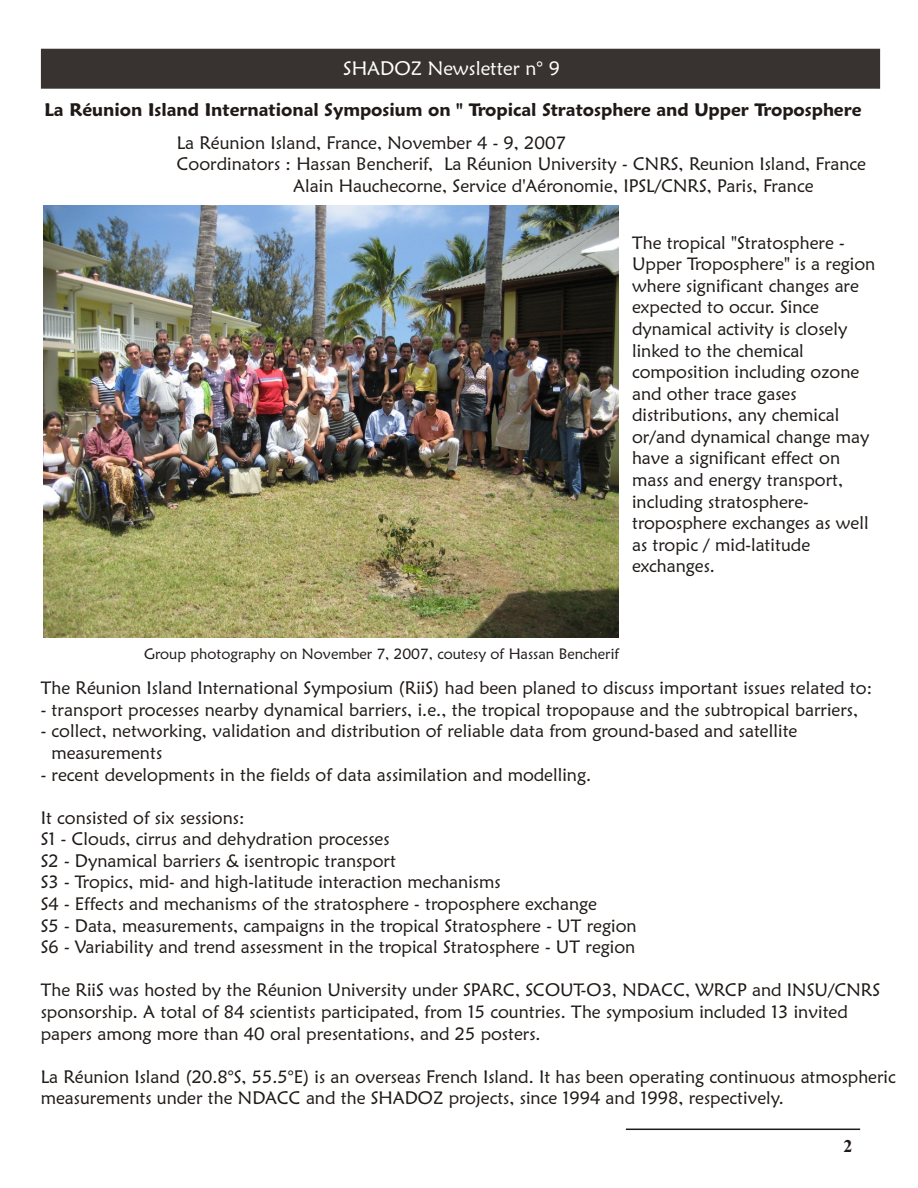
<style>
.page{position:relative;width:918px;height:1188px;background:#fff}
.page>*{position:absolute;margin:0;border:0;box-sizing:border-box;transform-origin:0 0}
.t1{font:19.5px "Maiandra GD";color:#fff}
.t2{font:18px/21.6px "Maiandra GD";color:#1f1a17}
.t3{font:700 18px "Maiandra GD";color:#1f1a17}
.t4{font:700 18px "Times New Roman";color:#1f1a17}
.t5{font:15px "Maiandra GD";color:#1f1a17}
</style>
<div class="page">
<hr style="left:626px;top:1129px;width:234px;height:1px;background:#1f1a17">
<div style="left:41px;top:49px;width:839px;height:40px;background:#383330"></div>
<img style="left:44px;top:206px;width:575px;height:431px">
<p class="t1" style="left:343px;top:60px;width:218px">SHADOZ Newsletter n° 9</p>
<p class="t3" style="left:45px;top:102px;width:818px">La Réunion Island International Symposium on " Tropical Stratosphere and Upper Troposphere</p>
<p class="t2" style="left:177px;top:133px;width:391px">La Réunion Island, France, November 4 - 9, 2007</p>
<p class="t2" style="left:177px;top:155px;width:691px">Coordinators : Hassan Bencherif, La Réunion University - CNRS, Reunion Island, France</p>
<p class="t2" style="left:293px;top:177px;width:522px">Alain Hauchecorne, Service d'Aéronomie, IPSL/CNRS, Paris, France</p>
<p class="t2" style="left:632px;top:233px;width:245px">The tropical "Stratosphere -<br>Upper Troposphere" is a region where significant changes are expected to occur. Since dynamical activity is closely linked to the chemical composition including ozone and other trace gases distributions, any chemical or/and dynamical change may have a significant effect on mass and energy transport, including stratosphere&shy;troposphere exchanges as well as tropic / mid-latitude exchanges.</p>
<p class="t5" style="left:144px;top:647px;width:476px">Group photography on November 7, 2007, coutesy of Hassan Bencherif</p>
<p class="t2" style="left:41px;top:679px;width:833px">The Réunion Island International Symposium (RiiS) had been planed to discuss important issues related to:</p>
<p class="t2" style="left:41px;top:700px;width:819px">- transport processes nearby dynamical barriers, i.e., the tropical tropopause and the subtropical barriers,</p>
<p class="t2" style="left:51px;top:722px;width:748px;text-indent:-11px">- collect, networking, validation and distribution of reliable data from ground-based and satellite measurements</p>
<p class="t2" style="left:41px;top:765px;width:552px">- recent developments in the fields of data assimilation and modelling.</p>
<p class="t2" style="left:41px;top:808px;width:597px">It consisted of six sessions:<br>S1 - Clouds, cirrus and dehydration processes<br>S2 - Dynamical barriers &amp; isentropic transport<br>S3 - Tropics, mid- and high-latitude interaction mechanisms<br>S4 - Effects and mechanisms of the stratosphere - troposphere exchange<br>S5 - Data, measurements, campaigns in the tropical Stratosphere - UT region S6 - Variability and trend assessment in the tropical Stratosphere - UT region</p>
<p class="t2" style="left:41px;top:981px;width:841px">The RiiS was hosted by the Réunion University under SPARC, SCOUT-O3, NDACC, WRCP and INSU/CNRS sponsorship. A total of 84 scientists participated, from 15 countries. The symposium included 13 invited papers among more than 40 oral presentations, and 25 posters.</p>
<p class="t2" style="left:41px;top:1067px;width:857px">La Réunion Island (20.8°S, 55.5°E) is an overseas French Island. It has been operating continuous atmospheric measurements under the NDACC and the SHADOZ projects, since 1994 and 1998, respectively.</p>
<p class="t4" style="left:844px;top:1140px;width:10px">2</p>
</div>
